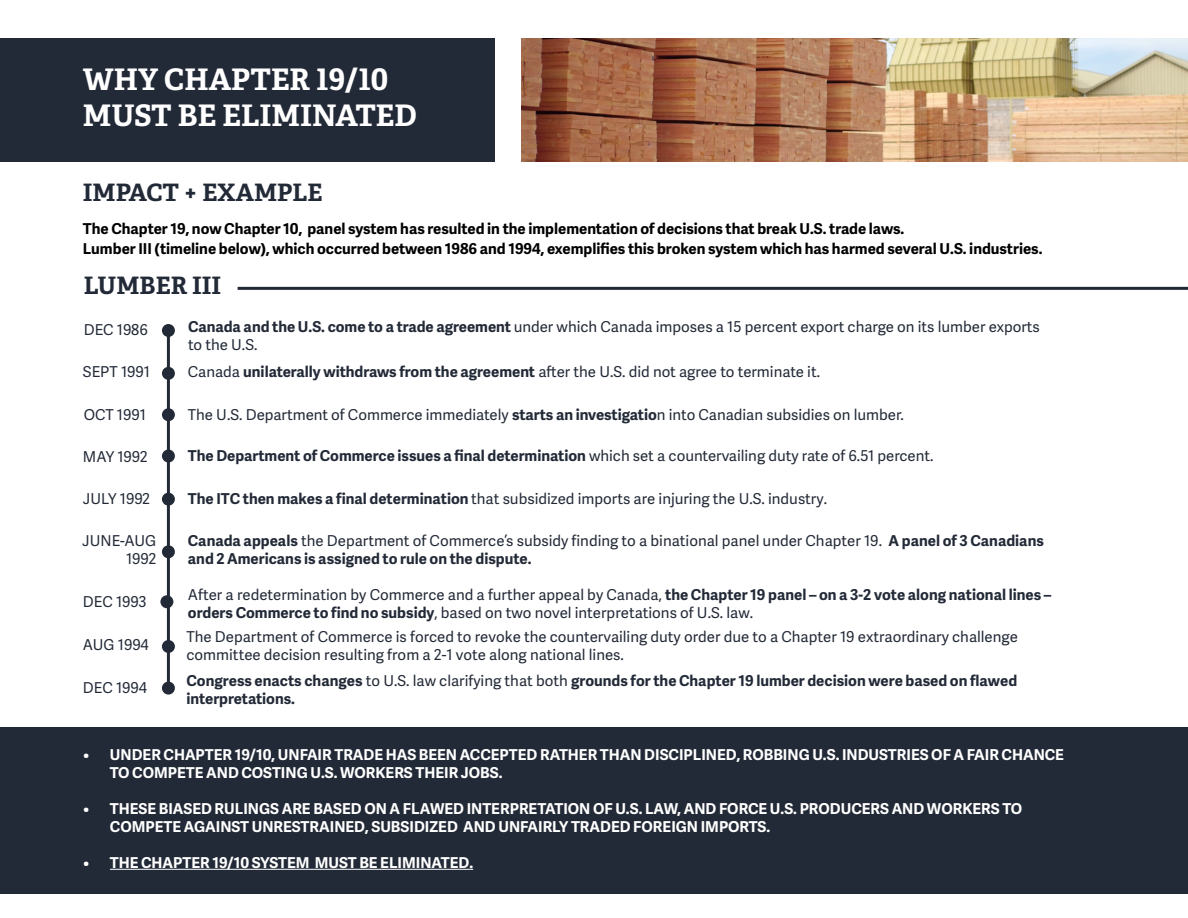
<style>
.page{position:relative;width:1188px;height:918px;background:#fff}
.page>*{position:absolute;margin:0;border:0;box-sizing:border-box;transform-origin:0 0}
.t1{font:700 29.7px/35.7px "Adelle PE";color:#fff}
.t2{font:700 24px "Adelle PE";color:#232a37}
.t3{font:15px/18px "Adelle Sans";color:#232a37}
.t4{font:700 15px/18px "Adelle Sans";color:#232a37}
.t5{font:700 15px/18px "Adelle Sans";color:#fff}
.t6{font:700 15px/19.8px "Adelle Sans";color:#000}
.s1{font-weight:700}
.s2{font-weight:400}
</style>
<div class="page">
<div style="left:0;top:728px;width:1188px;height:166px;background:#232a37"></div>
<hr style="left:167px;top:329px;width:3px;height:363px;background:#232a37">
<div style="left:162px;top:324px;width:13px;height:13px;background:#232a37;border-radius:50%"></div>
<div style="left:162px;top:640px;width:13px;height:13px;background:#232a37;border-radius:50%"></div>
<div style="left:162px;top:367px;width:13px;height:13px;background:#232a37;border-radius:50%"></div>
<div style="left:162px;top:408px;width:13px;height:13px;background:#232a37;border-radius:50%"></div>
<div style="left:162px;top:450px;width:13px;height:12px;background:#232a37;border-radius:50%"></div>
<div style="left:162px;top:493px;width:13px;height:13px;background:#232a37;border-radius:50%"></div>
<div style="left:162px;top:545px;width:13px;height:13px;background:#232a37;border-radius:50%"></div>
<div style="left:160px;top:595px;width:13px;height:13px;background:#232a37;border-radius:50%"></div>
<div style="left:162px;top:682px;width:13px;height:13px;background:#232a37;border-radius:50%"></div>
<hr style="left:110px;top:869px;width:363px;height:1px;background:#fff">
<hr style="left:238px;top:287px;width:950px;height:3px;background:#232a37">
<div style="left:0;top:38px;width:495px;height:124px;background:#232a37"></div>
<img style="left:522px;top:38px;width:666px;height:124px">
<h1 class="t1" style="left:83px;top:61px;width:335px">WHY CHAPTER 19/10<br>MUST BE ELIMINATED</h1>
<h2 class="t2" style="left:83px;top:175px;width:241px">IMPACT + EXAMPLE</h2>
<p class="t6" style="left:83px;top:218px;width:961px">The Chapter 19, now Chapter 10, panel system has resulted in the implementation of decisions that break U.S. trade laws.<br>Lumber III (timeline below), which occurred between 1986 and 1994, exemplifies this broken system which has harmed several U.S. industries.</p>
<h2 class="t2" style="left:84px;top:269px;width:139px">LUMBER III</h2>
<p class="t3" style="left:84px;top:320px;width:66px">DEC 1986</p>
<p class="t3" style="left:83px;top:363px;width:69px">SEPT 1991</p>
<p class="t3" style="left:84px;top:405px;width:64px">OCT 1991</p>
<p class="t3" style="left:83px;top:447px;width:66px">MAY 1992</p>
<p class="t3" style="left:83px;top:489px;width:69px">JULY 1992</p>
<p class="t3" style="left:82px;top:531px;width:75px;text-align:right">JUNE-AUG<br>1992</p>
<p class="t3" style="left:83px;top:592px;width:65px">DEC 1993</p>
<p class="t3" style="left:83px;top:635px;width:67px">AUG 1994</p>
<p class="t3" style="left:83px;top:678px;width:66px">DEC 1994</p>
<p class="t3" style="left:188px;top:317px;width:853px"><span class="s1">Canada and the U.S. come to a trade agreement</span> under which Canada imposes a 15 percent export charge on its lumber exports to the U.S.</p>
<p class="t3" style="left:188px;top:362px;width:634px">Canada <span class="s1">unilaterally withdraws from the agreement</span> after the U.S. did not agree to terminate it.</p>
<p class="t3" style="left:188px;top:405px;width:718px">The U.S. Department of Commerce immediately <span class="s1">starts an investigatio</span>n into Canadian subsidies on lumber.</p>
<p class="t4" style="left:188px;top:446px;width:747px">The Department of Commerce issues a final determination <span class="s2">which set a countervailing duty rate of 6.51 percent.</span></p>
<p class="t3" style="left:188px;top:489px;width:641px"><span class="s1">The ITC then makes a final determination</span> that subsidized imports are injuring the U.S. industry.</p>
<p class="t4" style="left:188px;top:531px;width:858px">Canada appeals <span class="s2">the Department of Commerce’s subsidy finding to a binational panel under Chapter 19.</span> A panel of 3 Canadians and 2 Americans is assigned to rule on the dispute.</p>
<p class="t3" style="left:188px;top:585px;width:865px">After a redetermination by Commerce and a further appeal by Canada, <span class="s1">the Chapter 19 panel – on a 3-2 vote along national lines – orders Commerce to find no subsidy</span>, based on two novel interpretations of U.S. law.</p>
<p class="t3" style="left:187px;top:627px;width:833px">The Department of Commerce is forced to revoke the countervailing duty order due to a Chapter 19 extraordinary challenge committee decision resulting from a 2-1 vote along national lines.</p>
<p class="t4" style="left:187px;top:671px;width:832px">Congress enacts changes <span class="s2">to U.S. law clarifying that both</span> grounds for the Chapter 19 lumber decision were based on flawed interpretations.</p>
<p class="t5" style="left:110px;top:745px;width:956px;text-indent:-27px">• UNDER CHAPTER 19/10, UNFAIR TRADE HAS BEEN ACCEPTED RATHER THAN DISCIPLINED, ROBBING U.S. INDUSTRIES OF A FAIR CHANCE<br>TO COMPETE AND COSTING U.S. WORKERS THEIR JOBS.</p>
<p class="t5" style="left:110px;top:799px;width:914px;text-indent:-27px">• THESE BIASED RULINGS ARE BASED ON A FLAWED INTERPRETATION OF U.S. LAW, AND FORCE U.S. PRODUCERS AND WORKERS TO<br>COMPETE AGAINST UNRESTRAINED, SUBSIDIZED AND UNFAIRLY TRADED FOREIGN IMPORTS.</p>
<p class="t5" style="left:83px;top:853px;width:392px">• THE CHAPTER 19/10 SYSTEM MUST BE ELIMINATED.</p>
</div>
